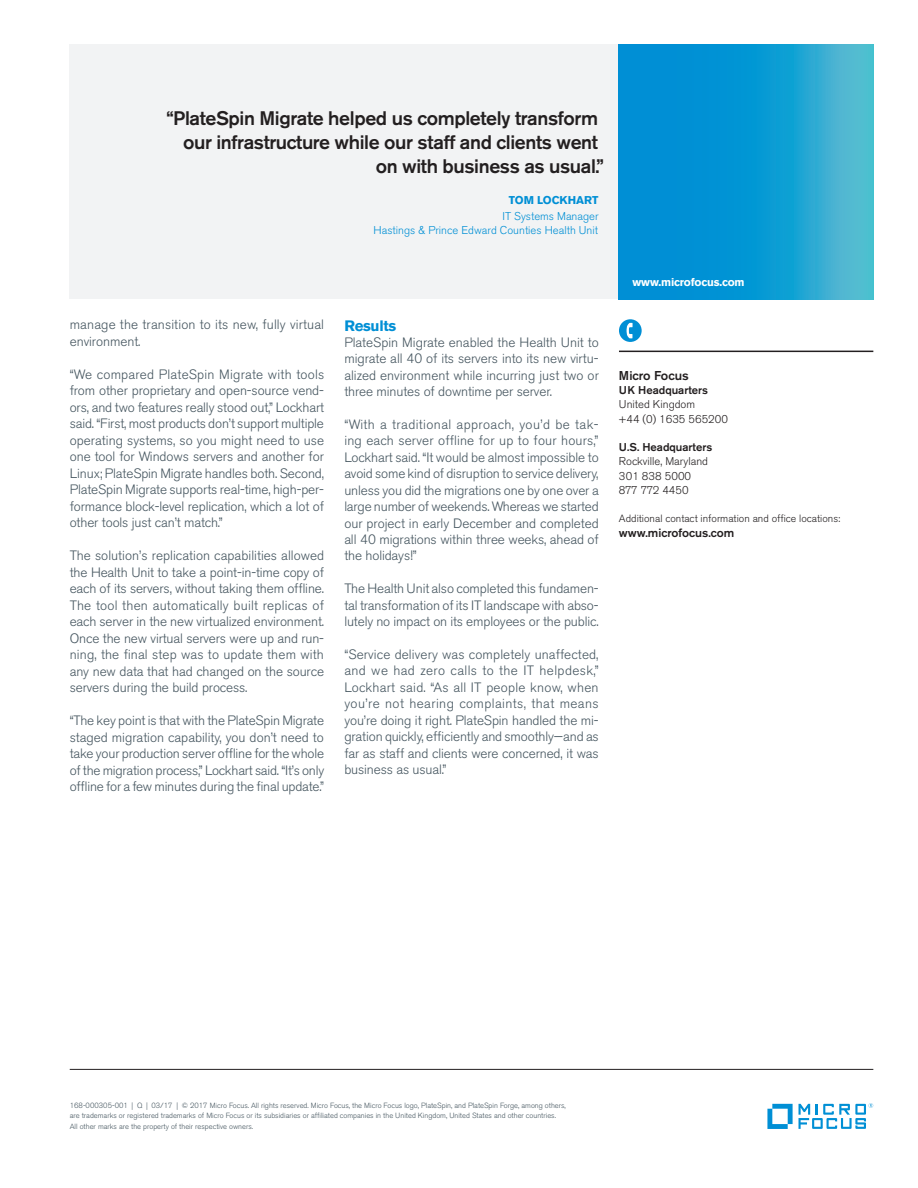
<style>
.page{position:relative;width:918px;height:1188px;background:#fff}
.page>*{position:absolute;margin:0;border:0;box-sizing:border-box;transform-origin:0 0}
.Black_quote_text__pg{font:500 19.5px/24px "Akzidenz Grotesk BE";letter-spacing:-.02em;color:#231f20;text-align:right}
.Blue_body_text_heads{font:700 15px "Akzidenz Grotesk BE";letter-spacing:-.02em;color:#008fd5}
.Grey_body_text{font:300 13.5px/16.5px "Akzidenz Grotesk BE";letter-spacing:-.01em;color:#45555f;text-align:justify}
.Grey_body_text-2{font:300 13.5px/16.5px "Akzidenz Grotesk BE";letter-spacing:.01em;color:#45555f}
.caption_7_9_5_bold{font:500 12.75px "Akzidenz Grotesk BE";color:#231f20}
.caption_7_9_5{font:500 12px "Akzidenz Grotesk BE";color:#231f20}
.caption_7_9_5-2{font:300 11.25px "Akzidenz Grotesk BE";color:#231f20}
.Quote_attribution_Na{font:300 11.25px "Akzidenz Grotesk BE";color:#008fd5}
.caption_7_9_5-3{font:500 11.25px "Akzidenz Grotesk BE";color:#231f20}
.caption_7_5_9_5_bold{font:700 11.25px "Akzidenz Grotesk BE";letter-spacing:-.01em;color:#fff}
.Quote_attribution_Na-2{font:700 11.25px "Akzidenz Grotesk BE";color:#008fd5}
.caption_7_9_5-4{font:300 11.25px "Akzidenz Grotesk BE";letter-spacing:-.04em;color:#231f20}
.caption_7_9_5-5{font:300 10.5px "Akzidenz Grotesk BE";color:#231f20}
.mousetype-legal_5_7{font:300 7.5px/10.5px "Akzidenz Grotesk BE";color:#45555f}
</style>
<div class="page">
<div style="left:70px;top:45px;width:549px;height:254px;background:#f2f3f4"></div>
<hr style="left:70px;top:1069px;width:803px;height:1px;background:#231f20">
<svg style="left:767px;top:1104px;width:26px;height:25px"></svg>
<svg style="left:799px;top:1103px;width:74px;height:26px"></svg>
<svg style="left:619px;top:45px;width:254px;height:254px;background:#149dd3"></svg>
<hr style="left:619px;top:351px;width:254px;height:1px;background:#231f20">
<div style="left:619px;top:319px;width:23px;height:23px;background:#008fd5;border-radius:50%"></div>
<svg style="left:627px;top:323px;width:6px;height:15px"></svg>
<p class="Black_quote_text__pg" style="left:166px;top:106px;width:439px">“PlateSpin Migrate helped us completely transform our infrastructure while our staff and clients went on with business as usual.”</p>
<p class="Quote_attribution_Na-2" style="left:509px;top:193px;width:91px">TOM LOCKHART</p>
<p class="Quote_attribution_Na" style="left:503px;top:210px;width:98px">IT Systems Manager</p>
<p class="Quote_attribution_Na" style="left:374px;top:224px;width:226px">Hastings &amp; Prince Edward Counties Health Unit</p>
<p class="Grey_body_text-2" style="left:70px;top:317px;width:256px">manage the transition to its new, fully virtual environment.</p>
<p class="Grey_body_text" style="left:70px;top:366px;width:256px">“We compared PlateSpin Migrate with tools from other proprietary and open-source vend&shy;ors, and two features really stood out,” Lockhart said. “First, most products don’t support multiple operating systems, so you might need to use one tool for Windows servers and another for Linux; PlateSpin Migrate handles both. Second, PlateSpin Migrate supports real-time, high-per&shy;formance block-level replication, which a lot of other tools just can’t match.”</p>
<p class="Grey_body_text" style="left:70px;top:548px;width:256px">The solution’s replication capabilities allowed the Health Unit to take a point-in-time copy of each of its servers, without taking them offline.<br>The tool then automatically built replicas of each server in the new virtualized environment.<br>Once the new virtual servers were up and run&shy;ning, the final step was to update them with any new data that had changed on the source servers during the build process.</p>
<p class="Grey_body_text" style="left:70px;top:713px;width:256px">“The key point is that with the PlateSpin Migrate staged migration capability, you don’t need to take your production server offline for the whole of the migration process,” Lockhart said. “It’s only offline for a few minutes during the final update.”</p>
<p class="Blue_body_text_heads" style="left:344px;top:317px;width:53px">Results</p>
<p class="Grey_body_text" style="left:344px;top:334px;width:256px">PlateSpin Migrate enabled the Health Unit to migrate all 40 of its servers into its new virtu&shy;alized environment while incurring just two or three minutes of downtime per server.</p>
<p class="Grey_body_text" style="left:344px;top:416px;width:256px">“With a traditional approach, you’d be tak&shy;ing each server offline for up to four hours,” Lockhart said. “It would be almost impossible to avoid some kind of disruption to service delivery, unless you did the migrations one by one over a large number of weekends. Whereas we started our project in early December and completed all 40 migrations within three weeks, ahead of the holidays!”</p>
<p class="Grey_body_text" style="left:344px;top:581px;width:256px">The Health Unit also completed this fundamen&shy;tal transformation of its IT landscape with abso&shy;lutely no impact on its employees or the public.</p>
<p class="Grey_body_text" style="left:344px;top:646px;width:256px">“Service delivery was completely unaffected, and we had zero calls to the IT helpdesk,” Lockhart said. “As all IT people know, when you’re not hearing complaints, that means you’re doing it right. PlateSpin handled the mi&shy;gration quickly, efficiently and smoothly—and as far as staff and clients were concerned, it was business as usual.”</p>
<p class="caption_7_5_9_5_bold" style="left:632px;top:275px;width:114px">www.microfocus.com</p>
<p class="caption_7_9_5_bold" style="left:619px;top:368px;width:71px">Micro Focus</p>
<p class="caption_7_9_5-3" style="left:619px;top:383px;width:91px">UK Headquarters</p>
<p class="caption_7_9_5-2" style="left:619px;top:398px;width:78px">United Kingdom</p>
<p class="caption_7_9_5-2" style="left:619px;top:412px;width:110px">+44 (0) 1635 565200</p>
<p class="caption_7_9_5-3" style="left:619px;top:440px;width:95px">U.S. Headquarters</p>
<p class="caption_7_9_5-2" style="left:619px;top:455px;width:91px">Rockville, Maryland</p>
<p class="caption_7_9_5-2" style="left:619px;top:469px;width:74px">301 838 5000</p>
<p class="caption_7_9_5-4" style="left:619px;top:484px;width:71px">877 772 4450</p>
<p class="caption_7_9_5-5" style="left:619px;top:513px;width:223px">Additional contact information and office locations:</p>
<p class="caption_7_9_5" style="left:619px;top:525px;width:117px">www.microfocus.com</p>
<p class="mousetype-legal_5_7" style="left:70px;top:1100px;width:498px">168-000305-001 | Q | 03/17 | © 2017 Micro Focus. All rights reserved. Micro Focus, the Micro Focus logo, PlateSpin, and PlateSpin Forge, among others, are trademarks or registered trademarks of Micro Focus or its subsidiaries or affiliated companies in the United Kingdom, United States and other countries.<br>All other marks are the property of their respective owners.</p>
</div>
